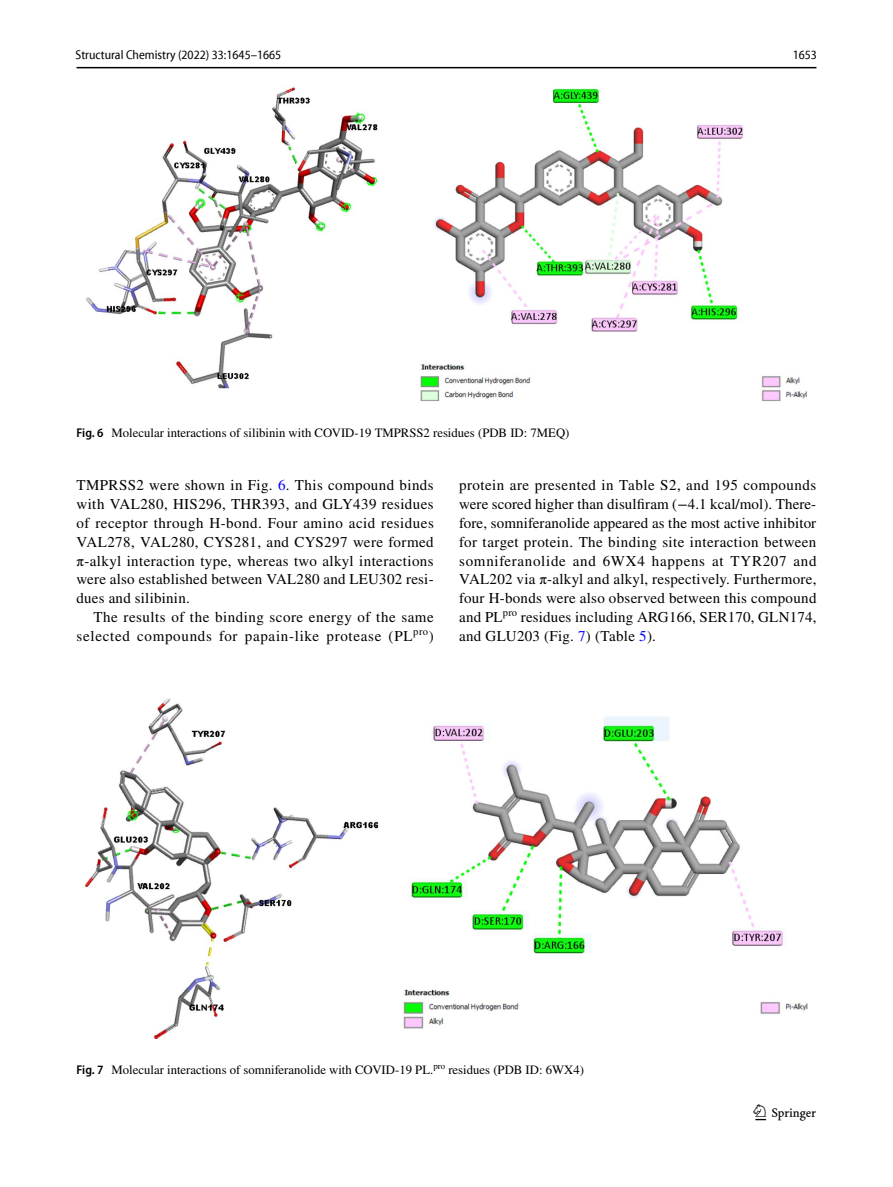
<style>
.page{position:relative;width:893px;height:1187px;background:#fff}
.page>*{position:absolute;margin:0;border:0;box-sizing:border-box;transform-origin:0 0}
.t1{font:22.5px "Springnew Regular 3";color:#000}
.t2{font:15px/18.8px "STIX";letter-spacing:.02em;color:#000;text-align:justify}
.t3{font:15px/18.8px "STIX";letter-spacing:.04em;color:#000;text-align:right}
.t4{font:12.75px "STIX";color:#000}
.t5{font:semi-condensed 12.75px "Myriad Pro Unic";color:#000}
.s1{font-family:"Myriad Pro";font-weight:600;font-stretch:semi-condensed}
.s2{color:#00f}
</style>
<div class="page">
<hr style="left:77px;top:67px;width:739px;height:1px;background:#000">
<img style="left:86px;top:87px;width:721px;height:314px">
<img style="left:85px;top:698px;width:723px;height:340px">
<p class="t5" style="left:76px;top:50px;width:207px">Structural Chemistry (2022) 33:1645–1665</p>
<p class="t5" style="left:793px;top:50px;width:26px">1653</p>
<p class="t4" style="left:77px;top:423px;width:494px"><span class="s1">Fig. 6</span> Molecular interactions of silibinin with COVID-19 TMPRSS2 residues (PDB ID: 7MEQ)</p>
<p class="t2" style="left:77px;top:477px;width:359px">TMPRSS2 were shown in Fig. <span class="s2">6</span>. This compound binds with VAL280, HIS296, THR393, and GLY439 residues of receptor through H-bond. Four amino acid residues VAL278, VAL280, CYS281, and CYS297 were formed π-alkyl interaction type, whereas two alkyl interactions were also established between VAL280 and LEU302 resi&shy;dues and silibinin.</p>
<p class="t3" style="left:77px;top:608px;width:359px">The results of the binding score energy of the same selected compounds for papain-like protease (PL<sup>pro</sup>)</p>
<p class="t2" style="left:459px;top:477px;width:359px">protein are presented in Table S2, and 195 compounds were scored higher than disulfiram (−4.1 kcal/mol). There&shy;fore, somniferanolide appeared as the most active inhibitor for target protein. The binding site interaction between somniferanolide and 6WX4 happens at TYR207 and VAL202 via π-alkyl and alkyl, respectively. Furthermore, four H-bonds were also observed between this compound and PL<sup>pro</sup> residues including ARG166, SER170, GLN174, and GLU203 (Fig. <span class="s2">7</span>) (Table <span class="s2">5</span>).</p>
<p class="t4" style="left:77px;top:1060px;width:509px"><span class="s1">Fig. 7</span> Molecular interactions of somniferanolide with COVID-19 PL.<sup>pro</sup> residues (PDB ID: 6WX4)</p>
<h1 class="t1" style="left:755px;top:1104px;width:62px">1 3</h1>
</div>
